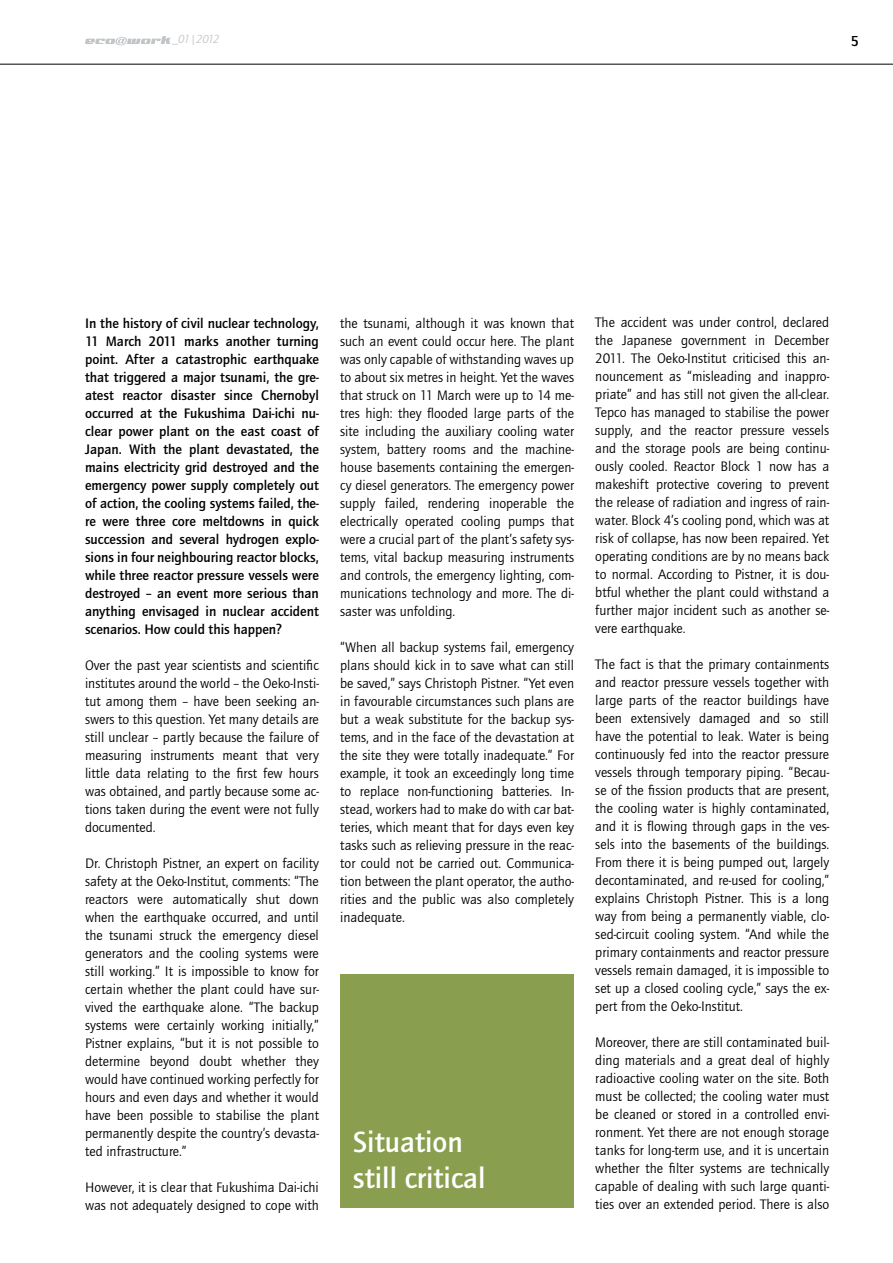
<style>
.page{position:relative;width:893px;height:1263px;background:#fff}
.page>*{position:absolute;margin:0;border:0;box-sizing:border-box;transform-origin:0 0}
.t1{font:700 30px/36px "Quay Itc T";color:#fff}
.t2{font:700 15px "Quay Itc T";color:#000}
.t3{font:14.25px/18px "Quay Itc T";color:#000;text-align:justify}
.t4{font:700 14.25px/18px "Quay Itc T";color:#000;text-align:justify}
.t5{font:italic 12px "Quay Itc T";letter-spacing:-.075em;color:#c2c5c8}
.s1{font-style:normal}
</style>
<div class="page">
<div style="left:340px;top:974px;width:234px;height:234px;background:#899e4e"></div>
<hr style="left:0;top:64px;width:893px;height:1px;background:#000">
<svg style="left:85px;top:36px;width:86px;height:9px"></svg>
<p class="t5" style="left:172px;top:33px;width:49px"><span class="s1">_</span>01|2012</p>
<p class="t2" style="left:851px;top:32px;width:10px">5</p>
<p class="t4" style="left:85px;top:314px;width:235px">In the history of civil nuclear technology, 11 March 2011 marks another turning point. After a catastrophic earthquake that triggered a major tsunami, the gre&shy;atest reactor disaster since Chernobyl occurred at the Fukushima Dai-ichi nu&shy;clear power plant on the east coast of Japan. With the plant devastated, the mains electricity grid destroyed and the emergency power supply completely out of action, the cooling systems failed, the&shy;re were three core meltdowns in quick succession and several hydrogen explo&shy;sions in four neighbouring reactor blocks, while three reactor pressure vessels were destroyed – an event more serious than anything envisaged in nuclear accident scenarios. How could this happen?</p>
<p class="t3" style="left:85px;top:656px;width:235px">Over the past year scientists and scientific institutes around the world – the Oeko-Insti&shy;tut among them – have been seeking an&shy;swers to this question. Yet many details are still unclear – partly because the failure of measuring instruments meant that very little data relating to the first few hours was obtained, and partly because some ac&shy;tions taken during the event were not fully documented.</p>
<p class="t3" style="left:85px;top:854px;width:235px">Dr. Christoph Pistner, an expert on facility safety at the Oeko-Institut, comments: “The reactors were automatically shut down when the earthquake occurred, and until the tsunami struck the emergency diesel generators and the cooling systems were still working.” It is impossible to know for certain whether the plant could have sur&shy;vived the earthquake alone. “The backup systems were certainly working initially,” Pistner explains, “but it is not possible to determine beyond doubt whether they would have continued working perfectly for hours and even days and whether it would have been possible to stabilise the plant permanently despite the country’s devasta&shy;ted infrastructure.”</p>
<p class="t3" style="left:85px;top:1178px;width:235px">However, it is clear that Fukushima Dai-ichi was not adequately designed to cope with</p>
<p class="t3" style="left:340px;top:314px;width:235px">the tsunami, although it was known that such an event could occur here. The plant was only capable of withstanding waves up to about six metres in height. Yet the waves that struck on 11 March were up to 14 me&shy;tres high: they flooded large parts of the site including the auxiliary cooling water system, battery rooms and the machine&shy;house basements containing the emergen&shy;cy diesel generators. The emergency power supply failed, rendering inoperable the electrically operated cooling pumps that were a crucial part of the plant’s safety sys&shy;tems, vital backup measuring instruments and controls, the emergency lighting, com&shy;munications technology and more. The di&shy;saster was unfolding.</p>
<p class="t3" style="left:340px;top:638px;width:235px">“When all backup systems fail, emergency plans should kick in to save what can still be saved,” says Christoph Pistner. “Yet even in favourable circumstances such plans are but a weak substitute for the backup sys&shy;tems, and in the face of the devastation at the site they were totally inadequate.” For example, it took an exceedingly long time to replace non-functioning batteries. In&shy;stead, workers had to make do with car bat&shy;teries, which meant that for days even key tasks such as relieving pressure in the reac&shy;tor could not be carried out. Communica&shy;tion between the plant operator, the autho&shy;rities and the public was also completely inadequate.</p>
<h1 class="t1" style="left:353px;top:1124px;width:134px">Situation still critical</h1>
<p class="t3" style="left:595px;top:314px;width:235px">The accident was under control, declared the Japanese government in December 2011. The Oeko-Institut criticised this an&shy;nouncement as “misleading and inappro&shy;priate” and has still not given the all-clear.<br>Tepco has managed to stabilise the power supply, and the reactor pressure vessels and the storage pools are being continu&shy;ously cooled. Reactor Block 1 now has a makeshift protective covering to prevent the release of radiation and ingress of rain&shy;water. Block 4’s cooling pond, which was at risk of collapse, has now been repaired. Yet operating conditions are by no means back to normal. According to Pistner, it is dou&shy;btful whether the plant could withstand a further major incident such as another se&shy;vere earthquake.</p>
<p class="t3" style="left:595px;top:656px;width:235px">The fact is that the primary containments and reactor pressure vessels together with large parts of the reactor buildings have been extensively damaged and so still have the potential to leak. Water is being continuously fed into the reactor pressure vessels through temporary piping. “Becau&shy;se of the fission products that are present, the cooling water is highly contaminated, and it is flowing through gaps in the ves&shy;sels into the basements of the buildings.<br>From there it is being pumped out, largely decontaminated, and re-used for cooling,” explains Christoph Pistner. This is a long way from being a permanently viable, clo&shy;sed-circuit cooling system. “And while the primary containments and reactor pressure vessels remain damaged, it is impossible to set up a closed cooling cycle,” says the ex&shy;pert from the Oeko-Institut.</p>
<p class="t3" style="left:595px;top:1034px;width:235px">Moreover, there are still contaminated buil&shy;ding materials and a great deal of highly radioactive cooling water on the site. Both must be collected; the cooling water must be cleaned or stored in a controlled envi&shy;ronment. Yet there are not enough storage tanks for long-term use, and it is uncertain whether the filter systems are technically capable of dealing with such large quanti&shy;ties over an extended period. There is also</p>
</div>
